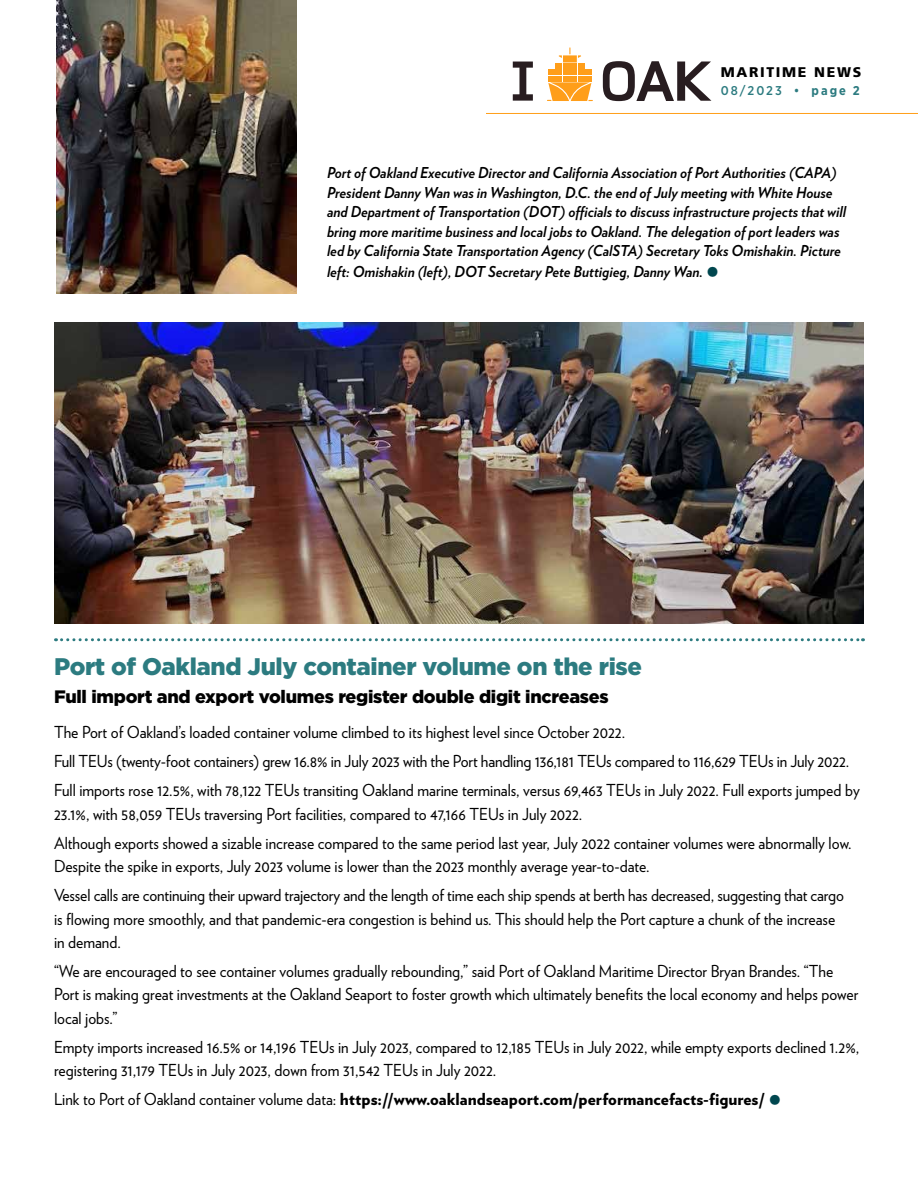
<style>
.page{position:relative;width:918px;height:1188px;background:#fff}
.page>*{position:absolute;margin:0;border:0;box-sizing:border-box;transform-origin:0 0}
.t1{font:36px "Verlag";color:#00474f}
.t2{font:900 24px "Gotham";letter-spacing:-.015em;color:#2c7b80}
.t3{font:900 18px "Gotham";letter-spacing:-.015em;color:#000}
.t4{font:16.5px/29.2px "Verlag";color:#000;scale:.95 1}
.t5{font:900 16.5px "Verlag";color:#000}
.t6{font:italic 700 15px/19.5px "Verlag";color:#000;scale:.95 1}
.t7{font:900 14.1px "Frutiger LT Std";letter-spacing:.12em;color:#000}
.t8{font:500 12.75px "Gotham Narrow";letter-spacing:.16em;color:#2c7b80}
.s1{font-weight:700}
.s2{font-weight:400}
.s3{font-weight:400;font-size:36px;color:#00474f}
</style>
<div class="page">
<img style="left:56px;top:0;width:241px;height:294px">
<svg style="left:56px;top:638px;width:807px;height:3px"></svg>
<img style="left:54px;top:322px;width:810px;height:301px">
<svg style="left:513px;top:62px;width:20px;height:39px"></svg>
<svg style="left:603px;top:61px;width:108px;height:40px"></svg>
<svg style="left:547px;top:47px;width:46px;height:54px"></svg>
<hr style="left:486px;top:113px;width:432px;height:1px;background:#ff9e18">
<p class="t7" style="left:721px;top:63px;width:142px">MARITIME NEWS</p>
<p class="t8" style="left:721px;top:82px;width:141px">08/2023 • <span class="s1">page 2</span></p>
<p class="t6" style="left:327px;top:162px;width:548px">Port of Oakland Executive Director and California Association of Port Authorities (CAPA)<br>President Danny Wan was in Washington, D.C. the end of July meeting with White House and Department of Transportation (DOT) officials to discuss infrastructure projects that will bring more maritime business and local jobs to Oakland. The delegation of port leaders was led by California State Transportation Agency (CalSTA) Secretary Toks Omishakin. Picture</p>
<p class="t6" style="left:327px;top:261px;width:397px">left: Omishakin (left), DOT Secretary Pete Buttigieg, Danny Wan.</p>
<h1 class="t1" style="left:706px;top:245px;width:15px">•</h1>
<h2 class="t2" style="left:54px;top:650px;width:590px">Port of Oakland July container volume on the rise</h2>
<p class="t3" style="left:54px;top:685px;width:556px">Full import and export volumes register double digit increases</p>
<p class="t4" style="left:54px;top:716px;width:850px">The Port of Oakland’s loaded container volume climbed to its highest level since October 2022.<br>Full TEUs (twenty-foot containers) grew 16.8% in July 2023 with the Port handling 136,181 TEUs compared to 116,629 TEUs in July 2022.<br>Full imports rose 12.5%, with 78,122 TEUs transiting Oakland marine terminals, versus 69,463 TEUs in July 2022. Full exports jumped by</p>
<p class="t4" style="left:54px;top:798px;width:841px">23.1%, with 58,059 TEUs traversing Port facilities, compared to 47,166 TEUs in July 2022.<br>Although exports showed a sizable increase compared to the same period last year, July 2022 container volumes were abnormally low.</p>
<p class="t4" style="left:54px;top:851px;width:833px">Despite the spike in exports, July 2023 volume is lower than the 2023 monthly average year-to-date.<br>Vessel calls are continuing their upward trajectory and the length of time each ship spends at berth has decreased, suggesting that cargo</p>
<p class="t4" style="left:54px;top:906px;width:824px;line-height:23.2px">is flowing more smoothly, and that pandemic-era congestion is behind us. This should help the Port capture a chunk of the increase in demand.</p>
<p class="t4" style="left:54px;top:959px;width:848px;line-height:23.2px">“We are encouraged to see container volumes gradually rebounding,” said Port of Oakland Maritime Director Bryan Brandes. “The<br>Port is making great investments at the Oakland Seaport to foster growth which ultimately benefits the local economy and helps power local jobs.”</p>
<p class="t4" style="left:54px;top:1034px;width:849px;line-height:23.2px">Empty imports increased 16.5% or 14,196 TEUs in July 2023, compared to 12,185 TEUs in July 2022, while empty exports declined 1.2%, registering 31,179 TEUs in July 2023, down from 31,542 TEUs in July 2022.</p>
<p class="t5" style="left:54px;top:1086px;width:729px"><span class="s2">Link to Port of Oakland container volume data:</span> https://www.oaklandseaport.com/performancefacts-figures/ <span class="s3">•</span></p>
</div>
